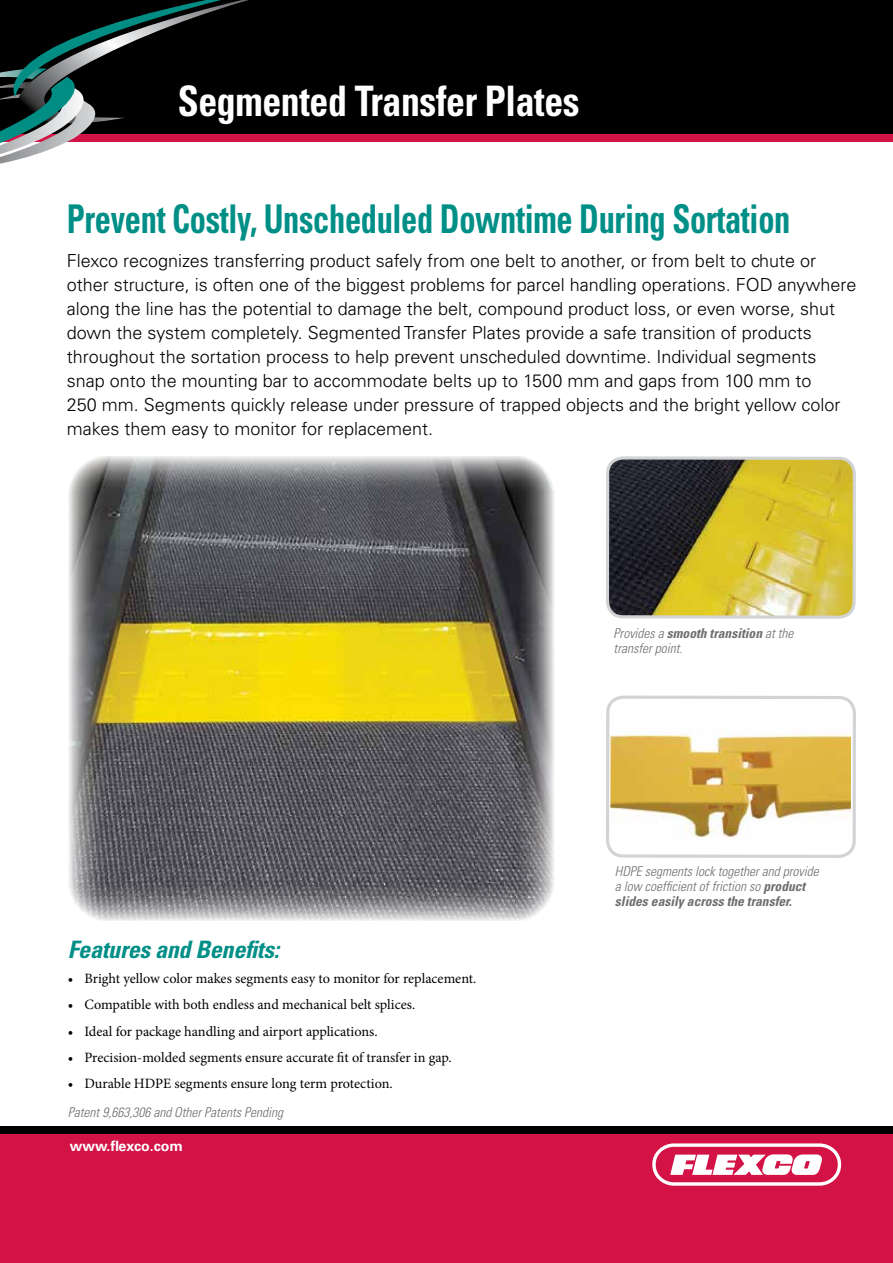
<style>
.page{position:relative;width:893px;height:1263px;background:#fff}
.page>*{position:absolute;margin:0;border:0;box-sizing:border-box;transform-origin:0 0}
.t1{font:700 condensed 42px "Univers LT Std";letter-spacing:-.01em;color:#fff;scale:.9 1}
.t2{font:700 condensed 39.6px "Univers LT Std";letter-spacing:-.01em;color:#008f87;scale:.82 1}
.t3{font:italic 700 condensed 24px "Univers LT Std";letter-spacing:-.01em;color:#008f87}
.t4{font:300 18px/24px "Univers LT Std";color:#000}
.t5{font:14.25px "Minion Pro";color:#000}
.t6{font:700 14.25px "Univers LT Std";color:#fff}
.t7{font:italic 300 condensed 13.5px/15px "Univers LT Std";color:#6d6e71}
.s1{font-weight:700}
</style>
<div class="page">
<div style="left:0;top:1133px;width:893px;height:130px;background:#d31245"></div>
<div style="left:0;top:1126px;width:893px;height:7px;background:#000"></div>
<svg style="left:652px;top:1143px;width:189px;height:43px"></svg>
<img style="left:69px;top:456px;width:485px;height:465px">
<img style="left:610px;top:460px;width:242px;height:155px">
<div style="left:606px;top:456px;width:250px;height:163px;border:3px solid #d1d3d4;border-radius:16px"></div>
<img style="left:610px;top:732px;width:241px;height:106px">
<div style="left:606px;top:695px;width:250px;height:163px;border:3px solid #d1d3d4;border-radius:16px"></div>
<div style="left:0;top:0;width:893px;height:136px;background:#000"></div>
<div style="left:0;top:135px;width:893px;height:7px;background:#d31245"></div>
<svg style="left:0;top:0;width:249px;height:164px"></svg>
<h1 class="t1" style="left:178px;top:75px;width:448px">Segmented Transfer Plates</h1>
<h2 class="t2" style="left:67px;top:194px;width:884px">Prevent Costly, Unscheduled Downtime During Sortation</h2>
<p class="t4" style="left:67px;top:249px;width:791px">Flexco recognizes transferring product safely from one belt to another, or from belt to chute or other structure, is often one of the biggest problems for parcel handling operations. FOD anywhere along the line has the potential to damage the belt, compound product loss, or even worse, shut down the system completely. Segmented Transfer Plates provide a safe transition of products throughout the sortation process to help prevent unscheduled downtime. Individual segments snap onto the mounting bar to accommodate belts up to 1500 mm and gaps from 100 mm to<br>250 mm. Segments quickly release under pressure of trapped objects and the bright yellow color makes them easy to monitor for replacement.</p>
<p class="t7" style="left:614px;top:626px;width:181px">Provides a <span class="s1">smooth transition</span> at the transfer point.</p>
<h3 class="t3" style="left:68px;top:935px;width:213px">Features and Benefits:</h3>
<p class="t5" style="left:68px;top:969px;width:410px">• Bright yellow color makes segments easy to monitor for replacement.</p>
<p class="t5" style="left:68px;top:995px;width:349px">• Compatible with both endless and mechanical belt splices.</p>
<p class="t5" style="left:68px;top:1022px;width:311px">• Ideal for package handling and airport applications.</p>
<p class="t5" style="left:68px;top:1048px;width:385px">• Precision-molded segments ensure accurate fit of transfer in gap.</p>
<p class="t5" style="left:68px;top:1074px;width:326px">• Durable HDPE segments ensure long term protection.</p>
<p class="t7" style="left:68px;top:1104px;width:217px">Patent 9,663,306 and Other Patents Pending</p>
<p class="t6" style="left:70px;top:1137px;width:115px">www.flexco.com</p>
<p class="t7" style="left:615px;top:863px;width:205px">HDPE segments lock together and provide a low coefficient of friction so <span class="s1">product slides easily across the transfer.</span></p>
</div>
